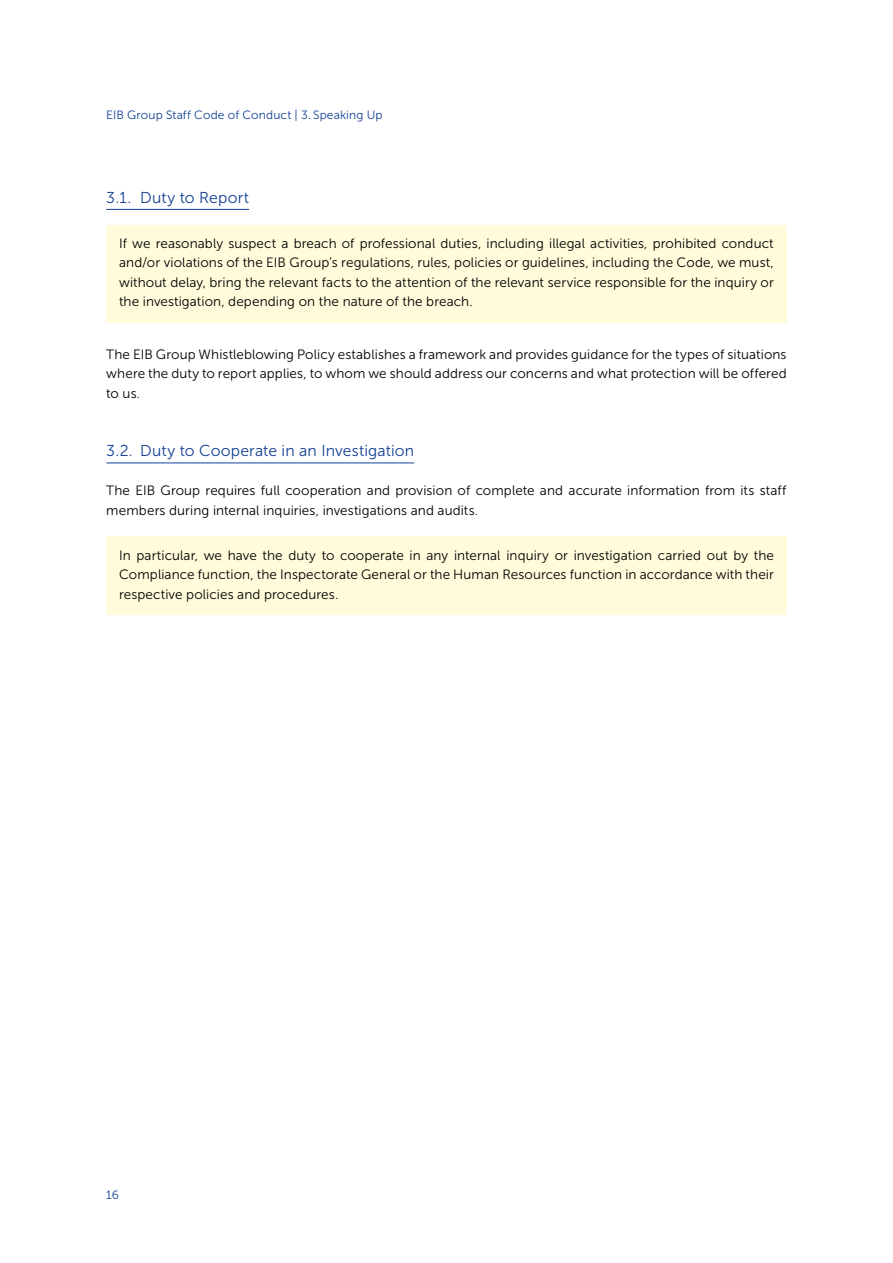
<style>
.page{position:relative;width:893px;height:1263px;background:#fff}
.page>*{position:absolute;margin:0;border:0;box-sizing:border-box;transform-origin:0 0}
.t1{font:15.75px "Museo Sans 300";letter-spacing:.01em;color:#134094}
.t2{font:13.5px/19.5px "Museo Sans 300";letter-spacing:.005em;color:#000;text-align:justify}
.t3{font:12px "Museo Sans 300";letter-spacing:.01em;color:#134094}
</style>
<div class="page">
<hr style="left:106px;top:209px;width:143px;height:1px;background:#134094">
<div style="left:106px;top:225px;width:681px;height:97px;background:#fffbdb"></div>
<hr style="left:106px;top:463px;width:308px;height:1px;background:#134094">
<div style="left:106px;top:537px;width:681px;height:78px;background:#fffbdb"></div>
<p class="t3" style="left:106px;top:108px;width:278px">EIB Group Staff Code of Conduct | 3. Speaking Up</p>
<p class="t1" style="left:106px;top:189px;width:144px">3.1. Duty to Report</p>
<p class="t2" style="left:119px;top:233px;width:656px">If we reasonably suspect a breach of professional duties, including illegal activities, prohibited conduct and/or violations of the EIB Group’s regulations, rules, policies or guidelines, including the Code, we must, without delay, bring the relevant facts to the attention of the relevant service responsible for the inquiry or the investigation, depending on the nature of the breach.</p>
<p class="t2" style="left:106px;top:344px;width:682px">The EIB Group Whistleblowing Policy establishes a framework and provides guidance for the types of situations where the duty to report applies, to whom we should address our concerns and what protection will be offered to us.</p>
<p class="t1" style="left:106px;top:442px;width:309px">3.2. Duty to Cooperate in an Investigation</p>
<p class="t2" style="left:106px;top:481px;width:682px">The EIB Group requires full cooperation and provision of complete and accurate information from its staff members during internal inquiries, investigations and audits.</p>
<p class="t2" style="left:119px;top:545px;width:656px">In particular, we have the duty to cooperate in any internal inquiry or investigation carried out by the Compliance function, the Inspectorate General or the Human Resources function in accordance with their respective policies and procedures.</p>
<p class="t3" style="left:106px;top:1188px;width:14px">16</p>
</div>
